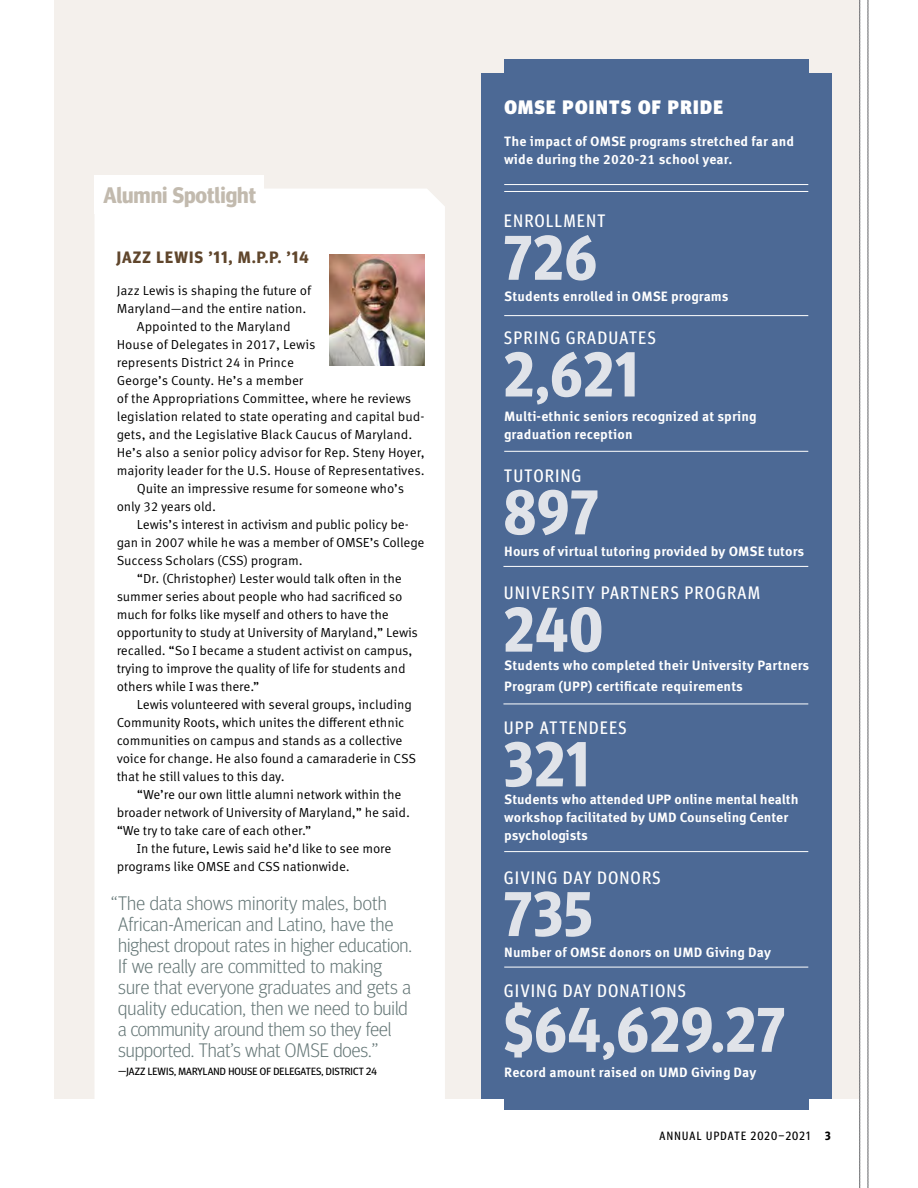
<style>
.page{position:relative;width:918px;height:1188px;background:#fff}
.page>*{position:absolute;margin:0;border:0;box-sizing:border-box;transform-origin:0 0}
.t1{font:700 condensed 63px "Meta Headline Pro";letter-spacing:.025em;color:#e0e3e9}
.t2{font:700 22.5px "Meta Headline Pro";color:#c2baae}
.t3{font:300 19.5px/21px "Meta Headline Pro";letter-spacing:.005em;color:#647676}
.t4{font:900 19.5px "Meta Headline Pro";letter-spacing:.07em;color:#fff}
.t5{font:condensed 18px "Meta Headline Pro";letter-spacing:.09em;color:#fff}
.t6{font:700 16.5px "Meta Headline Pro";letter-spacing:.07em;color:#60462c}
.t7{font:700 13.5px/18px "Meta Correspondence Pro";letter-spacing:.005em;color:#fff}
.t8{font:13.2px "Meta Correspondence Pro";letter-spacing:-.01em;color:#000}
.t9{font:condensed 12px "Meta Headline Pro";letter-spacing:.1em;color:#000}
.t10{font:10.5px "Meta Headline Pro";letter-spacing:.01em;color:#000}
.s1{font-weight:700}
</style>
<div class="page">
<div style="left:54px;top:0;width:806px;height:1099px;background:#f4f0ec"></div>
<div style="left:504px;top:60px;width:304px;height:1050px;background:#4c6995"></div>
<svg style="left:868px;top:0;width:1px;height:1188px"></svg>
<svg style="left:859px;top:0;width:1px;height:1188px"></svg>
<div style="left:482px;top:73px;width:350px;height:1026px;background:#4c6995"></div>
<hr style="left:504px;top:315px;width:304px;height:1px;background:#fff">
<hr style="left:503px;top:566px;width:305px;height:1px;background:#fff">
<hr style="left:504px;top:451px;width:304px;height:1px;background:#fff">
<hr style="left:504px;top:191px;width:304px;height:1px;background:#fff">
<hr style="left:504px;top:184px;width:304px;height:1px;background:#fff">
<hr style="left:503px;top:704px;width:305px;height:1px;background:#fff">
<hr style="left:504px;top:851px;width:304px;height:1px;background:#fff">
<hr style="left:504px;top:967px;width:304px;height:1px;background:#fff">
<div style="left:94px;top:189px;width:351px;height:910px;background:#fff"></div>
<img style="left:329px;top:255px;width:96px;height:110px">
<div style="left:94px;top:175px;width:170px;height:38px;background:#fff"></div>
<h2 class="t2" style="left:103px;top:177px;width:154px">Alumni Spotlight</h2>
<p class="t6" style="left:117px;top:245px;width:193px">JAZZ LEWIS ’11, M.P.P. ’14</p>
<p class="t8" style="left:117px;top:280px;width:196px">Jazz Lewis is shaping the future of</p>
<p class="t8" style="left:117px;top:298px;width:191px">Maryland—and the entire nation.</p>
<p class="t8" style="left:137px;top:316px;width:155px">Appointed to the Maryland</p>
<p class="t8" style="left:117px;top:334px;width:200px">House of Delegates in 2017, Lewis</p>
<p class="t8" style="left:117px;top:352px;width:179px">represents District 24 in Prince</p>
<p class="t8" style="left:117px;top:370px;width:188px">George’s County. He’s a member</p>
<p class="t8" style="left:117px;top:388px;width:296px">of the Appropriations Committee, where he reviews</p>
<p class="t8" style="left:117px;top:406px;width:309px">legislation related to state operating and capital bud-</p>
<p class="t8" style="left:117px;top:424px;width:297px">gets, and the Legislative Black Caucus of Maryland.</p>
<p class="t8" style="left:117px;top:442px;width:310px">He’s also a senior policy advisor for Rep. Steny Hoyer,</p>
<p class="t8" style="left:117px;top:460px;width:310px">majority leader for the U.S. House of Representatives.</p>
<p class="t8" style="left:137px;top:478px;width:269px">Quite an impressive resume for someone who’s</p>
<p class="t8" style="left:117px;top:496px;width:101px">only 32 years old.</p>
<p class="t8" style="left:137px;top:514px;width:273px">Lewis’s interest in activism and public policy be-</p>
<p class="t8" style="left:117px;top:532px;width:309px">gan in 2007 while he was a member of OMSE’s College</p>
<p class="t8" style="left:117px;top:550px;width:187px">Success Scholars (CSS) program.</p>
<p class="t8" style="left:137px;top:568px;width:266px">“Dr. (Christopher) Lester would talk often in the</p>
<p class="t8" style="left:117px;top:586px;width:287px">summer series about people who had sacrificed so</p>
<p class="t8" style="left:117px;top:604px;width:274px">much for folks like myself and others to have the</p>
<p class="t8" style="left:117px;top:622px;width:303px">opportunity to study at University of Maryland,” Lewis</p>
<p class="t8" style="left:117px;top:640px;width:297px">recalled. “So I became a student activist on campus,</p>
<p class="t8" style="left:117px;top:658px;width:291px">trying to improve the quality of life for students and</p>
<p class="t8" style="left:117px;top:676px;width:144px">others while I was there.”</p>
<p class="t8" style="left:137px;top:694px;width:276px">Lewis volunteered with several groups, including</p>
<p class="t8" style="left:117px;top:712px;width:289px">Community Roots, which unites the different ethnic</p>
<p class="t8" style="left:117px;top:730px;width:287px">communities on campus and stands as a collective</p>
<p class="t8" style="left:117px;top:748px;width:301px">voice for change. He also found a camaraderie in CSS</p>
<p class="t8" style="left:117px;top:766px;width:170px">that he still values to this day.</p>
<p class="t8" style="left:137px;top:784px;width:266px">“We’re our own little alumni network within the</p>
<p class="t8" style="left:117px;top:802px;width:295px">broader network of University of Maryland,” he said.</p>
<p class="t8" style="left:117px;top:820px;width:196px">“We try to take care of each other.”</p>
<p class="t8" style="left:137px;top:838px;width:256px">In the future, Lewis said he’d like to see more</p>
<p class="t8" style="left:117px;top:856px;width:235px">programs like OMSE and CSS nationwide.</p>
<p class="t3" style="left:118px;top:891px;width:296px;text-indent:-7px">“The data shows minority males, both African-American and Latino, have the highest dropout rates in higher education.<br>If we really are committed to making sure that everyone graduates and gets a quality education, then we need to build a community around them so they feel supported. That’s what OMSE does.”</p>
<p class="t10" style="left:118px;top:1063px;width:260px">—JAZZ LEWIS, MARYLAND HOUSE OF DELEGATES, DISTRICT 24</p>
<h3 class="t4" style="left:504px;top:91px;width:220px">OMSE POINTS OF PRIDE</h3>
<p class="t7" style="left:504px;top:131px;width:292px">The impact of OMSE programs stretched far and wide during the 2020-21 school year.</p>
<h3 class="t5" style="left:504px;top:208px;width:103px">ENROLLMENT</h3>
<h1 class="t1" style="left:504px;top:209px;width:94px">726</h1>
<p class="t7" style="left:504px;top:286px;width:226px">Students enrolled in OMSE programs</p>
<h3 class="t5" style="left:504px;top:324px;width:153px">SPRING GRADUATES</h3>
<h1 class="t1" style="left:504px;top:326px;width:136px">2,621</h1>
<p class="t7" style="left:504px;top:407px;width:254px">Multi-ethnic seniors recognized at spring graduation reception</p>
<h3 class="t5" style="left:504px;top:462px;width:78px">TUTORING</h3>
<h1 class="t1" style="left:504px;top:464px;width:95px">897</h1>
<p class="t7" style="left:504px;top:541px;width:302px">Hours of virtual tutoring provided by OMSE tutors</p>
<h3 class="t5" style="left:504px;top:580px;width:257px">UNIVERSITY PARTNERS PROGRAM</h3>
<h1 class="t1" style="left:504px;top:581px;width:100px">240</h1>
<p class="t7" style="left:504px;top:654px;width:307px;line-height:21px">Students who completed their University Partners<br>Program (UPP) certificate requirements</p>
<h3 class="t5" style="left:504px;top:714px;width:124px">UPP ATTENDEES</h3>
<h1 class="t1" style="left:504px;top:716px;width:87px">321</h1>
<p class="t7" style="left:504px;top:790px;width:296px">Students who attended UPP online mental health workshop facilitated by UMD Counseling Center psychologists</p>
<h3 class="t5" style="left:504px;top:864px;width:158px">GIVING DAY DONORS</h3>
<h1 class="t1" style="left:504px;top:865px;width:90px">735</h1>
<p class="t7" style="left:504px;top:942px;width:268px">Number of OMSE donors on UMD Giving Day</p>
<h3 class="t5" style="left:504px;top:977px;width:183px">GIVING DAY DONATIONS</h3>
<h1 class="t1" style="left:504px;top:981px;width:282px">$64,629.27</h1>
<p class="t7" style="left:504px;top:1063px;width:254px">Record amount raised on UMD Giving Day</p>
<p class="t9" style="left:660px;top:1127px;width:172px">ANNUAL UPDATE 2020–2021 <span class="s1">3</span></p>
</div>
